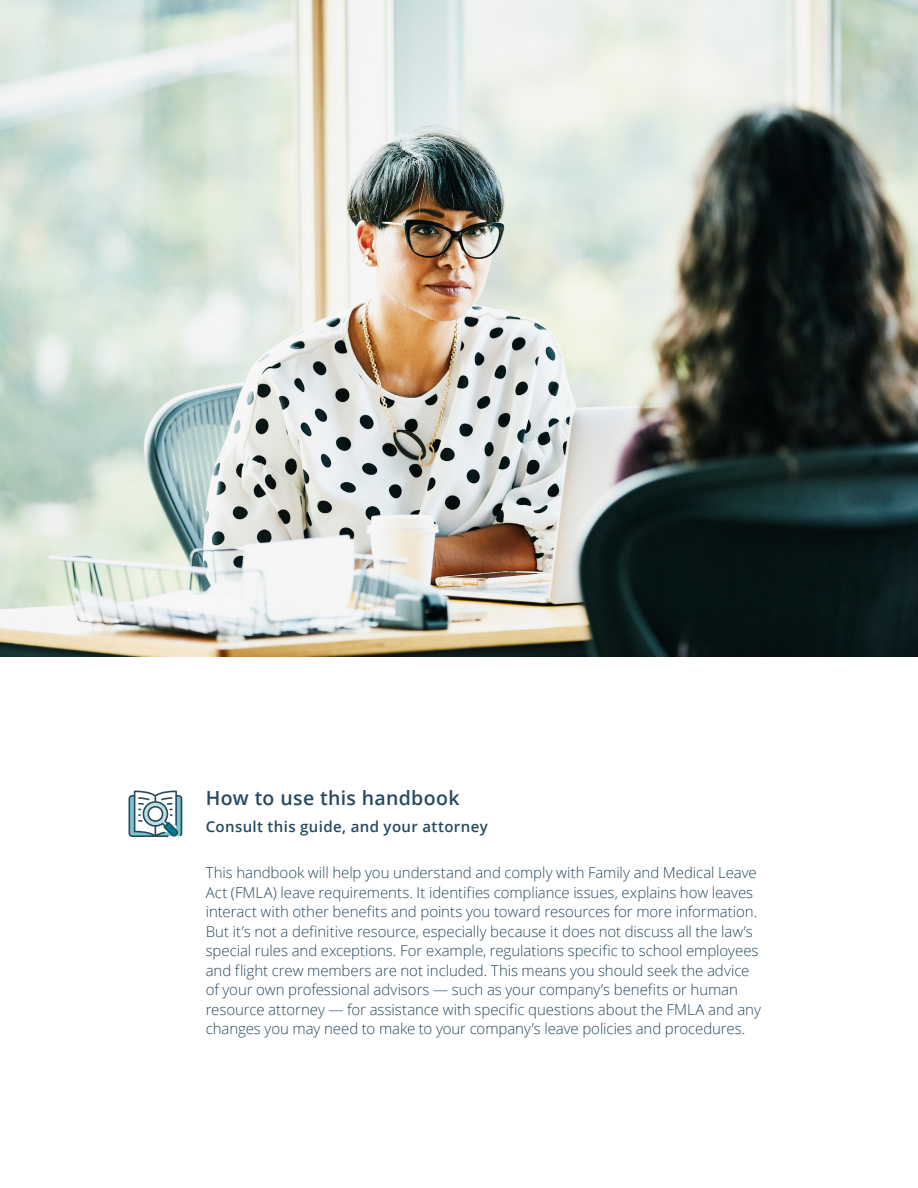
<style>
.page{position:relative;width:918px;height:1188px;background:#fff}
.page>*{position:absolute;margin:0;border:0;box-sizing:border-box;transform-origin:0 0}
.t1{font:600 19.5px "Open Sans";letter-spacing:.015em;color:#26495f}
.t2{font:300 15px/19.5px "Open Sans";letter-spacing:-.005em;color:#26495f}
.t3{font:600 15px "Open Sans";letter-spacing:.025em;color:#26495f}
</style>
<div class="page">
<img style="left:0;top:0;width:918px;height:657px">
<svg style="left:129px;top:791px;width:53px;height:46px"></svg>
<h1 class="t1" style="left:206px;top:785px;width:255px">How to use this handbook</h1>
<p class="t3" style="left:206px;top:816px;width:284px">Consult this guide, and your attorney</p>
<p class="t2" style="left:206px;top:863px;width:557px">This handbook will help you understand and comply with Family and Medical Leave Act (FMLA) leave requirements. It identifies compliance issues, explains how leaves interact with other benefits and points you toward resources for more information.<br>But it’s not a definitive resource, especially because it does not discuss all the law’s special rules and exceptions. For example, regulations specific to school employees and flight crew members are not included. This means you should seek the advice of your own professional advisors — such as your company’s benefits or human resource attorney — for assistance with specific questions about the FMLA and any changes you may need to make to your company’s leave policies and procedures.</p>
</div>
